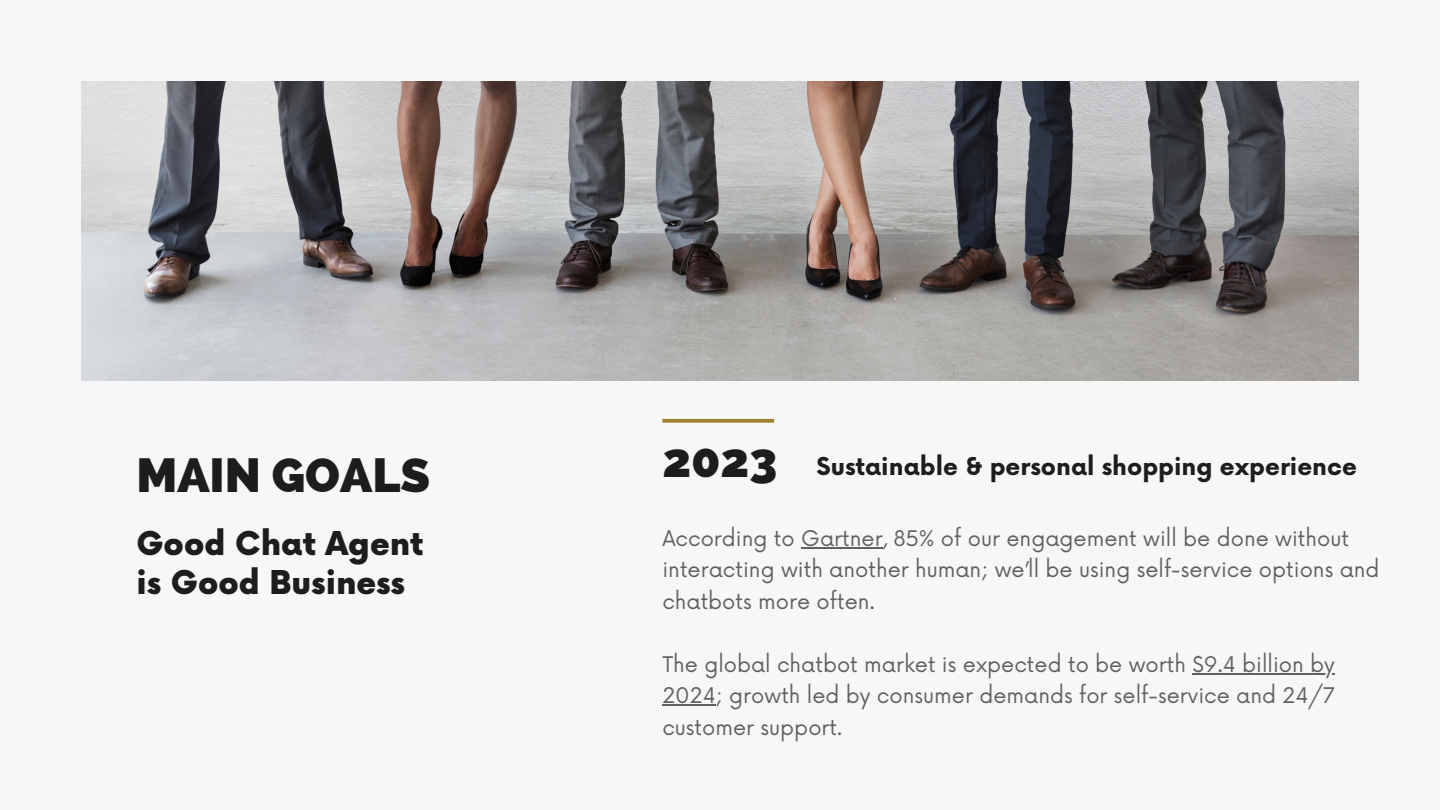
<style>
.page{position:relative;width:1440px;height:810px;background:#f7f7f7}
.page>*{position:absolute;margin:0;border:0;box-sizing:border-box;transform-origin:0 0}
.t1{font:800 48px "Raleway";color:#1d1d1f}
.t2{font:900 32px "Now";color:#1d1d1f}
.t3{font:700 24px "Now";color:#1d1d1f}
.t4{font:21px/31.5px "Now";color:#606060}
</style>
<div class="page">
<img style="left:81px;top:81px;width:1278px;height:299px">
<svg style="left:662px;top:419px;width:112px;height:4px"></svg>
<hr style="left:801px;top:547px;width:82px;height:2px;background:#606060">
<hr style="left:1192px;top:673px;width:143px;height:2px;background:#606060">
<hr style="left:662px;top:705px;width:54px;height:1px;background:#606060">
<p class="t1" style="left:136px;top:447px;width:295px">MAIN GOALS</p>
<p class="t1" style="left:662px;top:432px;width:116px">2023</p>
<p class="t3" style="left:816px;top:453px;width:542px">Sustainable &amp; personal shopping experience</p>
<p class="t2" style="left:136px;top:527px;width:289px">Good Chat Agent</p>
<p class="t2" style="left:136px;top:565px;width:270px">is Good Business</p>
<p class="t4" style="left:662px;top:523px;width:719px">According to Gartner, 85% of our engagement will be done without interacting with another human; we’ll be using self-service options and chatbots more often.</p>
<p class="t4" style="left:662px;top:649px;width:674px;text-align:justify">The global chatbot market is expected to be worth $9.4 billion by 2024; growth led by consumer demands for self-service and 24/7 customer support.</p>
</div>
